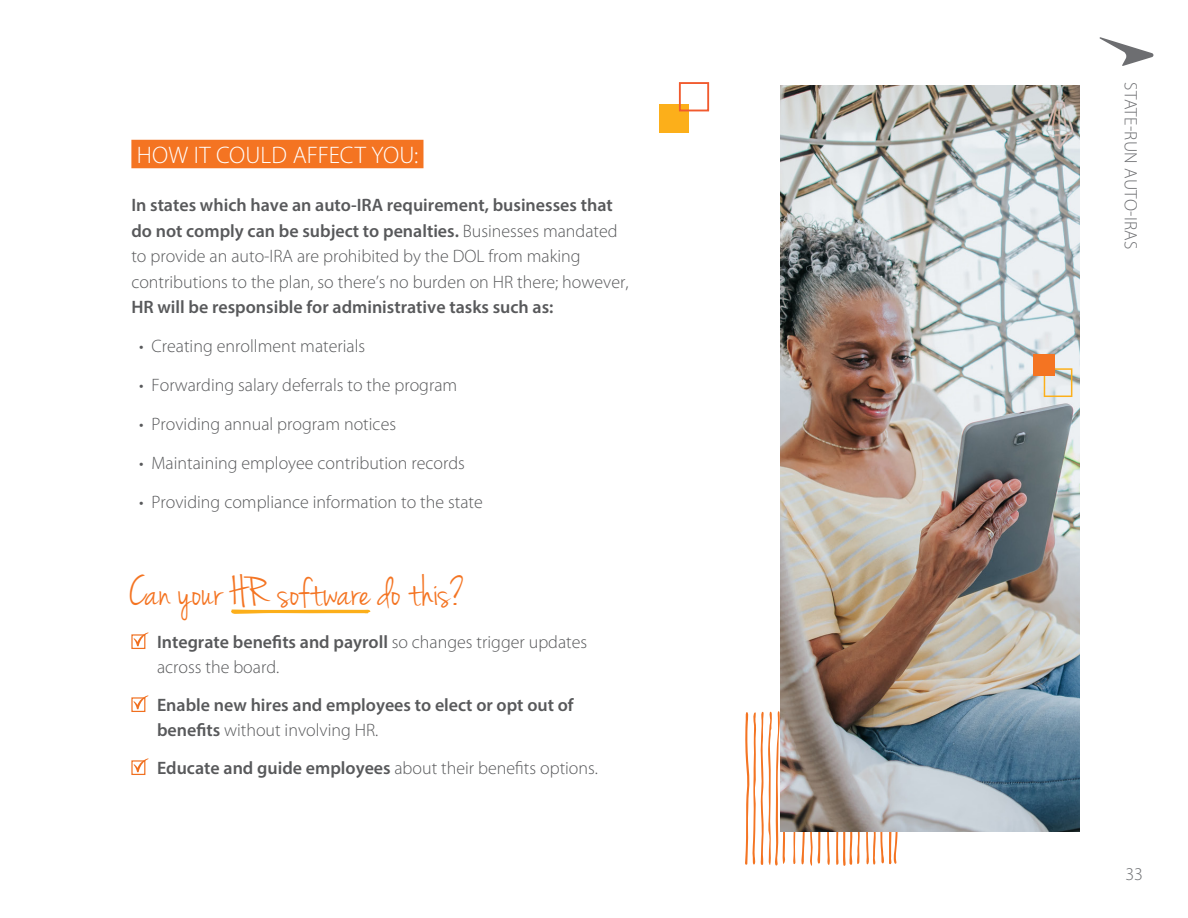
<style>
.page{position:relative;width:1188px;height:918px;background:#fff}
.page>*{position:absolute;margin:0;border:0;box-sizing:border-box;transform-origin:0 0}
.t1{font:43.5px "Jenna Sue Pro";letter-spacing:.005em;color:#f47422}
.t2{font:300 24px "Myriad Pro";letter-spacing:.005em;color:#fff}
.t3{font:300 18px/25.5px "Myriad Pro";color:#58595b}
.t4{font:600 18px/25.5px "Myriad Pro";color:#58595b}
.t5{font:300 18px "Myriad Pro";letter-spacing:.02em;color:#6d6e71}
.s1{font-weight:600}
.s2{font-weight:300}
</style>
<div class="page">
<div style="left:131px;top:140px;width:292px;height:28px;background:#f47422"></div>
<div style="left:131px;top:634px;width:14px;height:15px;border:1px solid #f06f1f"></div>
<div style="left:131px;top:697px;width:14px;height:15px;border:1px solid #f06f1f"></div>
<div style="left:131px;top:760px;width:14px;height:15px;border:1px solid #f06f1f"></div>
<svg style="left:1100px;top:37px;width:53px;height:29px"></svg>
<svg style="left:745px;top:711px;width:153px;height:155px"></svg>
<img style="left:780px;top:85px;width:300px;height:747px">
<svg style="left:1044px;top:368px;width:28px;height:29px"></svg>
<div style="left:1033px;top:354px;width:22px;height:22px;background:#f47422"></div>
<div style="left:659px;top:104px;width:29px;height:29px;background:#fcaf1a"></div>
<div style="left:679px;top:82px;width:30px;height:29px;border:2px solid #f15a2e"></div>
<svg style="left:231px;top:610px;width:139px;height:4px"></svg>
<svg style="left:133px;top:632px;width:16px;height:14px"></svg>
<svg style="left:133px;top:695px;width:16px;height:14px"></svg>
<svg style="left:133px;top:758px;width:16px;height:14px"></svg>
<h2 class="t2" style="left:137px;top:141px;width:283px">HOW IT COULD AFFECT YOU:</h2>
<p class="t3" style="left:131px;top:192px;width:499px"><span class="s1">In states which have an auto-IRA requirement, businesses that do not comply can be subject to penalties.</span> Businesses mandated to provide an auto-IRA are prohibited by the DOL from making contributions to the plan, so there’s no burden on HR there; however,</p>
<p class="t4" style="left:131px;top:294px;width:424px">HR will be responsible for administrative tasks such as:</p>
<p class="t3" style="left:139px;top:333px;width:228px">• Creating enrollment materials</p>
<p class="t3" style="left:139px;top:372px;width:320px">• Forwarding salary deferrals to the program</p>
<p class="t3" style="left:139px;top:411px;width:258px">• Providing annual program notices</p>
<p class="t3" style="left:139px;top:450px;width:327px">• Maintaining employee contribution records</p>
<p class="t3" style="left:139px;top:489px;width:345px">• Providing compliance information to the state</p>
<h1 class="t1" style="left:129px;top:567px;width:338px">Can your HR software do this?</h1>
<p class="t3" style="left:157px;top:629px;width:432px"><span class="s1">Integrate benefits and payroll</span> so changes trigger updates across the board.</p>
<p class="t4" style="left:157px;top:692px;width:418px">Enable new hires and employees to elect or opt out of benefits <span class="s2">without involving HR.</span></p>
<p class="t3" style="left:157px;top:755px;width:441px"><span class="s1">Educate and guide employees</span> about their benefits options.</p>
<p class="t5" style="left:1142px;top:82px;width:169px;rotate:90deg">STATE-RUN AUTO-IRAS</p>
<p class="t5" style="left:1125px;top:863px;width:19px">33</p>
</div>
